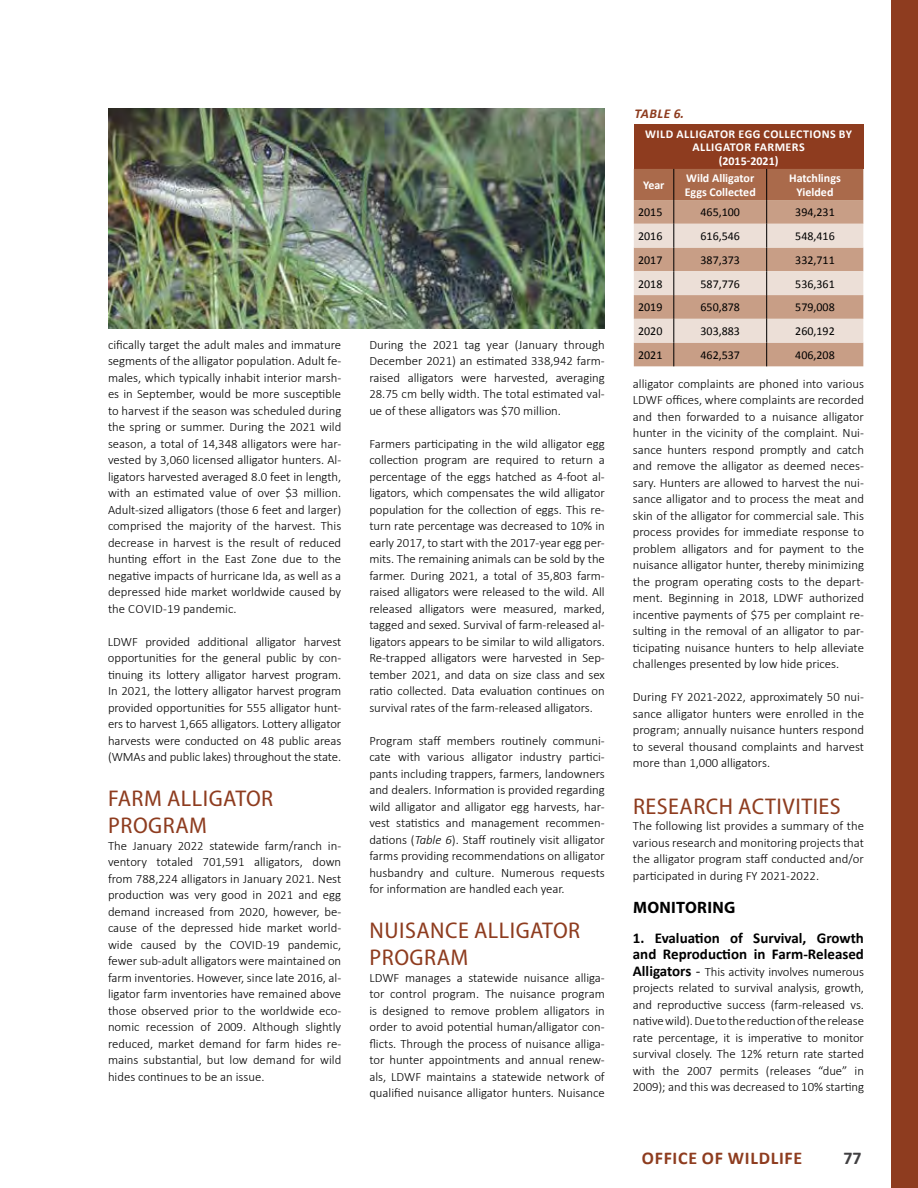
<style>
.page{position:relative;width:918px;height:1188px;background:#fff}
.page>*{position:absolute;margin:0;border:0;box-sizing:border-box;transform-origin:0 0}
.t1{font:semi-condensed 22.8px/27px "Myriad Pro";letter-spacing:.02em;color:#8e3c1f;scale:1.05 1}
.t2{font:700 18px "Calibri";letter-spacing:.04em;color:#8e3c1f}
.t3{font:700 18px "Calibri";color:#414042}
.t4{font:700 16.5px "Myriad Pro";letter-spacing:.02em;color:#000}
.t5{font:700 15px/16.5px "Calibri";color:#000}
.t6{font:italic 700 13.5px "Calibri";letter-spacing:.04em;color:#8e3c1f}
.t7{font:300 12.75px/16.5px "Calibri";color:#000;text-align:justify}
.t8{font:12px "Calibri";color:#000}
.t9{font:700 12px/13.5px "Calibri";letter-spacing:.04em;color:#fff;text-align:center}
.t10{font:700 12px/13.5px "Calibri";color:#fff}
.s1{font-style:italic}
.s2{font-weight:700;font-size:15px}
.s3{font-weight:400;font-style:italic;font-size:15px}
</style>
<div class="page">
<div style="left:891px;top:0;width:27px;height:1188px;background:#8e3c1f"></div>
<div style="left:634px;top:124px;width:229px;height:45px;background:#8e3c1f"></div>
<svg style="left:634px;top:169px;width:229px;height:197px;background:#ceac99"></svg>
<img style="left:108px;top:108px;width:497px;height:220px">
<p class="t7" style="left:108px;top:336px;width:235px">cifically target the adult males and immature segments of the alligator population. Adult fe&shy;males, which typically inhabit interior marsh&shy;es in September, would be more susceptible to harvest if the season was scheduled during the spring or summer. During the 2021 wild season, a total of 14,348 alligators were har&shy;vested by 3,060 licensed alligator hunters. Al&shy;ligators harvested averaged 8.0 feet in length, with an estimated value of over $3 million.<br>Adult-sized alligators (those 6 feet and larger) comprised the majority of the harvest. This decrease in harvest is the result of reduced hunting effort in the East Zone due to the negative impacts of hurricane Ida, as well as a depressed hide market worldwide caused by the COVID-19 pandemic.</p>
<p class="t7" style="left:108px;top:633px;width:235px">LDWF provided additional alligator harvest opportunities for the general public by con&shy;tinuing its lottery alligator harvest program.<br>In 2021, the lottery alligator harvest program provided opportunities for 555 alligator hunt&shy;ers to harvest 1,665 alligators. Lottery alligator harvests were conducted on 48 public areas (WMAs and public lakes) throughout the state.</p>
<h1 class="t1" style="left:108px;top:786px;width:159px">FARM ALLIGATOR<br>PROGRAM</h1>
<p class="t7" style="left:108px;top:837px;width:235px">The January 2022 statewide farm/ranch in&shy;ventory totaled 701,591 alligators, down from 788,224 alligators in January 2021. Nest production was very good in 2021 and egg demand increased from 2020, however, be&shy;cause of the depressed hide market world&shy;wide caused by the COVID-19 pandemic, fewer sub-adult alligators were maintained on farm inventories. However, since late 2016, al&shy;ligator farm inventories have remained above those observed prior to the worldwide eco&shy;nomic recession of 2009. Although slightly reduced, market demand for farm hides re&shy;mains substantial, but low demand for wild hides continues to be an issue.</p>
<p class="t7" style="left:369px;top:336px;width:237px">During the 2021 tag year (January through December 2021) an estimated 338,942 farm&shy;raised alligators were harvested, averaging 28.75 cm belly width. The total estimated val&shy;ue of these alligators was $70 million.</p>
<p class="t7" style="left:369px;top:435px;width:237px">Farmers participating in the wild alligator egg collection program are required to return a percentage of the eggs hatched as 4-foot al&shy;ligators, which compensates the wild alligator population for the collection of eggs. This re&shy;turn rate percentage was decreased to 10% in early 2017, to start with the 2017-year egg per&shy;mits. The remaining animals can be sold by the farmer. During 2021, a total of 35,803 farm&shy;raised alligators were released to the wild. All released alligators were measured, marked, tagged and sexed. Survival of farm-released al&shy;ligators appears to be similar to wild alligators.<br>Re-trapped alligators were harvested in Sep&shy;tember 2021, and data on size class and sex ratio collected. Data evaluation continues on survival rates of the farm-released alligators.</p>
<p class="t7" style="left:369px;top:732px;width:237px">Program staff members routinely communi&shy;cate with various alligator industry partici&shy;pants including trappers, farmers, landowners and dealers. Information is provided regarding wild alligator and alligator egg harvests, har&shy;vest statistics and management recommen&shy;dations (<span class="s1">Table 6</span>). Staff routinely visit alligator farms providing recommendations on alligator husbandry and culture. Numerous requests for information are handled each year.</p>
<h1 class="t1" style="left:370px;top:918px;width:202px">NUISANCE ALLIGATOR<br>PROGRAM</h1>
<p class="t7" style="left:369px;top:969px;width:237px">LDWF manages a statewide nuisance alliga&shy;tor control program. The nuisance program is designed to remove problem alligators in order to avoid potential human/alligator con&shy;flicts. Through the process of nuisance alliga&shy;tor hunter appointments and annual renew&shy;als, LDWF maintains a statewide network of qualified nuisance alligator hunters. Nuisance</p>
<p class="t6" style="left:635px;top:105px;width:51px">TABLE 6.</p>
<p class="t9" style="left:645px;top:127px;width:208px">WILD ALLIGATOR EGG COLLECTIONS BY<br>ALLIGATOR FARMERS<br>(2015-2021)</p>
<p class="t10" style="left:643px;top:178px;width:23px">Year</p>
<p class="t10" style="left:685px;top:171px;width:73px">Wild Alligator<br>Eggs Collected</p>
<p class="t10" style="left:789px;top:171px;width:53px;text-align:center">Hatchlings<br>Yielded</p>
<p class="t8" style="left:638px;top:205px;width:26px">2015</p>
<p class="t8" style="left:700px;top:205px;width:41px">465,100</p>
<p class="t8" style="left:795px;top:205px;width:41px">394,231</p>
<p class="t8" style="left:638px;top:229px;width:26px">2016</p>
<p class="t8" style="left:700px;top:229px;width:41px">616,546</p>
<p class="t8" style="left:795px;top:229px;width:41px">548,416</p>
<p class="t8" style="left:638px;top:252px;width:26px">2017</p>
<p class="t8" style="left:700px;top:252px;width:41px">387,373</p>
<p class="t8" style="left:795px;top:252px;width:41px">332,711</p>
<p class="t8" style="left:638px;top:276px;width:26px">2018</p>
<p class="t8" style="left:700px;top:276px;width:41px">587,776</p>
<p class="t8" style="left:795px;top:276px;width:41px">536,361</p>
<p class="t8" style="left:638px;top:300px;width:26px">2019</p>
<p class="t8" style="left:700px;top:300px;width:41px">650,878</p>
<p class="t8" style="left:795px;top:300px;width:41px">579,008</p>
<p class="t8" style="left:638px;top:324px;width:26px">2020</p>
<p class="t8" style="left:700px;top:324px;width:41px">303,883</p>
<p class="t8" style="left:795px;top:324px;width:41px">260,192</p>
<p class="t8" style="left:638px;top:347px;width:26px">2021</p>
<p class="t8" style="left:700px;top:347px;width:41px">462,537</p>
<p class="t8" style="left:795px;top:347px;width:41px">406,208</p>
<p class="t7" style="left:633px;top:374px;width:233px">alligator complaints are phoned into various LDWF offices, where complaints are recorded and then forwarded to a nuisance alligator hunter in the vicinity of the complaint. Nui&shy;sance hunters respond promptly and catch and remove the alligator as deemed neces&shy;sary. Hunters are allowed to harvest the nui&shy;sance alligator and to process the meat and skin of the alligator for commercial sale. This process provides for immediate response to problem alligators and for payment to the nuisance alligator hunter, thereby minimizing the program operating costs to the depart&shy;ment. Beginning in 2018, LDWF authorized incentive payments of $75 per complaint re&shy;sulting in the removal of an alligator to par&shy;ticipating nuisance hunters to help alleviate challenges presented by low hide prices.</p>
<p class="t7" style="left:633px;top:688px;width:233px">During FY 2021-2022, approximately 50 nui&shy;sance alligator hunters were enrolled in the program; annually nuisance hunters respond to several thousand complaints and harvest more than 1,000 alligators.</p>
<h1 class="t1" style="left:633px;top:793px;width:199px">RESEARCH ACTIVITIES</h1>
<p class="t7" style="left:633px;top:817px;width:233px">The following list provides a summary of the various research and monitoring projects that the alligator program staff conducted and/or participated in during FY 2021-2022.</p>
<p class="t4" style="left:633px;top:897px;width:104px">MONITORING</p>
<p class="t5" style="left:633px;top:930px;width:233px">1. Evaluation of Survival, Growth and Reproduction in Farm-Released</p>
<p class="t7" style="left:633px;top:963px;width:233px"><span class="s2">Alligators</span> <span class="s3">-</span> This activity involves numerous projects related to survival analysis, growth, and reproductive success (farm-released vs. native wild). Due to the reduction of the release rate percentage, it is imperative to monitor survival closely. The 12% return rate started with the 2007 permits (releases “due” in 2009); and this was decreased to 10% starting</p>
<h2 class="t2" style="left:642px;top:1146px;width:162px">OFFICE OF WILDLIFE</h2>
<h2 class="t3" style="left:843px;top:1146px;width:20px">77</h2>
</div>
